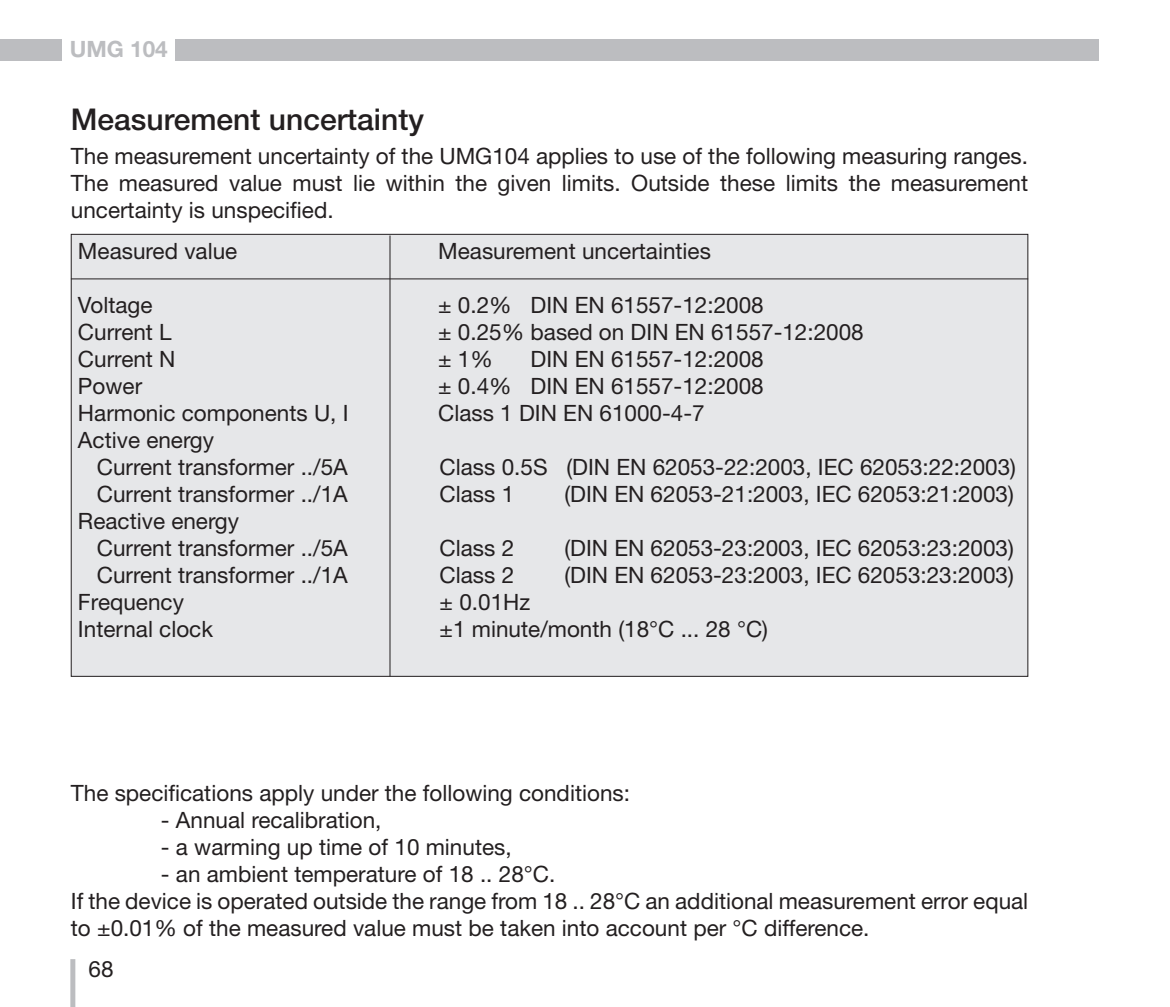
<style>
.page{position:relative;width:1170px;height:1007px;background:#fff}
.page>*{position:absolute;margin:0;border:0;box-sizing:border-box;transform-origin:0 0}
.t1{font:500 30px "Helvetica Neue LT";color:#231f20}
.t2{font:22.5px/27px "Helvetica Neue LT";color:#231f20}
.t3{font:700 22.5px "Helvetica Neue LT";color:#bcbdc0}
</style>
<div class="page">
<div style="left:70px;top:958px;width:5px;height:48px;background:#bcbdc0"></div>
<div style="left:175px;top:39px;width:923px;height:21px;background:#bcbdc0"></div>
<div style="left:0;top:39px;width:62px;height:21px;background:#bcbdc0"></div>
<div style="left:71px;top:234px;width:956px;height:442px;background:#e6e7e9"></div>
<hr style="left:71px;top:278px;width:957px;height:1px;background:#231f20">
<hr style="left:389px;top:235px;width:1px;height:441px;background:#231f20">
<p class="t3" style="left:70px;top:35px;width:99px">UMG 104</p>
<h1 class="t1" style="left:71px;top:101px;width:354px">Measurement uncertainty</h1>
<p class="t2" style="left:71px;top:142px;width:958px;text-align:justify">The measurement uncertainty of the UMG104 applies to use of the following measuring ranges.<br>The measured value must lie within the given limits. Outside these limits the measurement uncertainty is unspecified.</p>
<p class="t2" style="left:78px;top:237px;width:161px">Measured value</p>
<p class="t2" style="left:438px;top:237px;width:274px">Measurement uncertainties</p>
<p class="t2" style="left:78px;top:291px;width:76px">Voltage</p>
<p class="t2" style="left:438px;top:291px;width:327px">± 0.2% DIN EN 61557-12:2008</p>
<p class="t2" style="left:78px;top:318px;width:95px">Current L</p>
<p class="t2" style="left:438px;top:318px;width:427px">± 0.25% based on DIN EN 61557-12:2008</p>
<p class="t2" style="left:78px;top:345px;width:99px">Current N</p>
<p class="t2" style="left:438px;top:345px;width:56px">± 1%</p>
<p class="t2" style="left:530px;top:345px;width:235px">DIN EN 61557-12:2008</p>
<p class="t2" style="left:78px;top:372px;width:66px">Power</p>
<p class="t2" style="left:438px;top:372px;width:327px">± 0.4% DIN EN 61557-12:2008</p>
<p class="t2" style="left:78px;top:399px;width:272px">Harmonic components U, I</p>
<p class="t2" style="left:438px;top:399px;width:268px">Class 1 DIN EN 61000-4-7</p>
<p class="t2" style="left:97px;top:426px;width:252px;text-indent:-19px">Active energy<br>Current transformer ../5A</p>
<p class="t2" style="left:439px;top:453px;width:578px">Class 0.5S (DIN EN 62053-22:2003, IEC 62053:22:2003)</p>
<p class="t2" style="left:97px;top:480px;width:252px">Current transformer ../1A</p>
<p class="t2" style="left:439px;top:480px;width:76px">Class 1</p>
<p class="t2" style="left:564px;top:480px;width:451px">(DIN EN 62053-21:2003, IEC 62053:21:2003)</p>
<p class="t2" style="left:97px;top:507px;width:252px;text-indent:-19px">Reactive energy<br>Current transformer ../5A</p>
<p class="t2" style="left:439px;top:534px;width:76px">Class 2</p>
<p class="t2" style="left:564px;top:534px;width:451px">(DIN EN 62053-23:2003, IEC 62053:23:2003)</p>
<p class="t2" style="left:97px;top:561px;width:252px">Current transformer ../1A</p>
<p class="t2" style="left:439px;top:561px;width:76px">Class 2</p>
<p class="t2" style="left:564px;top:561px;width:451px">(DIN EN 62053-23:2003, IEC 62053:23:2003)</p>
<p class="t2" style="left:78px;top:588px;width:107px">Frequency</p>
<p class="t2" style="left:439px;top:588px;width:92px">± 0.01Hz</p>
<p class="t2" style="left:78px;top:615px;width:136px">Internal clock</p>
<p class="t2" style="left:439px;top:615px;width:330px">±1 minute/month (18°C ... 28 °C)</p>
<p class="t2" style="left:71px;top:779px;width:560px">The specifications apply under the following conditions:</p>
<p class="t2" style="left:161px;top:806px;width:222px">- Annual recalibration,</p>
<p class="t2" style="left:161px;top:833px;width:352px">- a warming up time of 10 minutes,</p>
<p class="t2" style="left:71px;top:860px;width:958px;text-indent:90px">- an ambient temperature of 18 .. 28°C.<br>If the device is operated outside the range from 18 .. 28°C an additional measurement error equal to ±0.01% of the measured value must be taken into account per °C difference.</p>
<p class="t2" style="left:89px;top:954px;width:27px">68</p>
</div>
